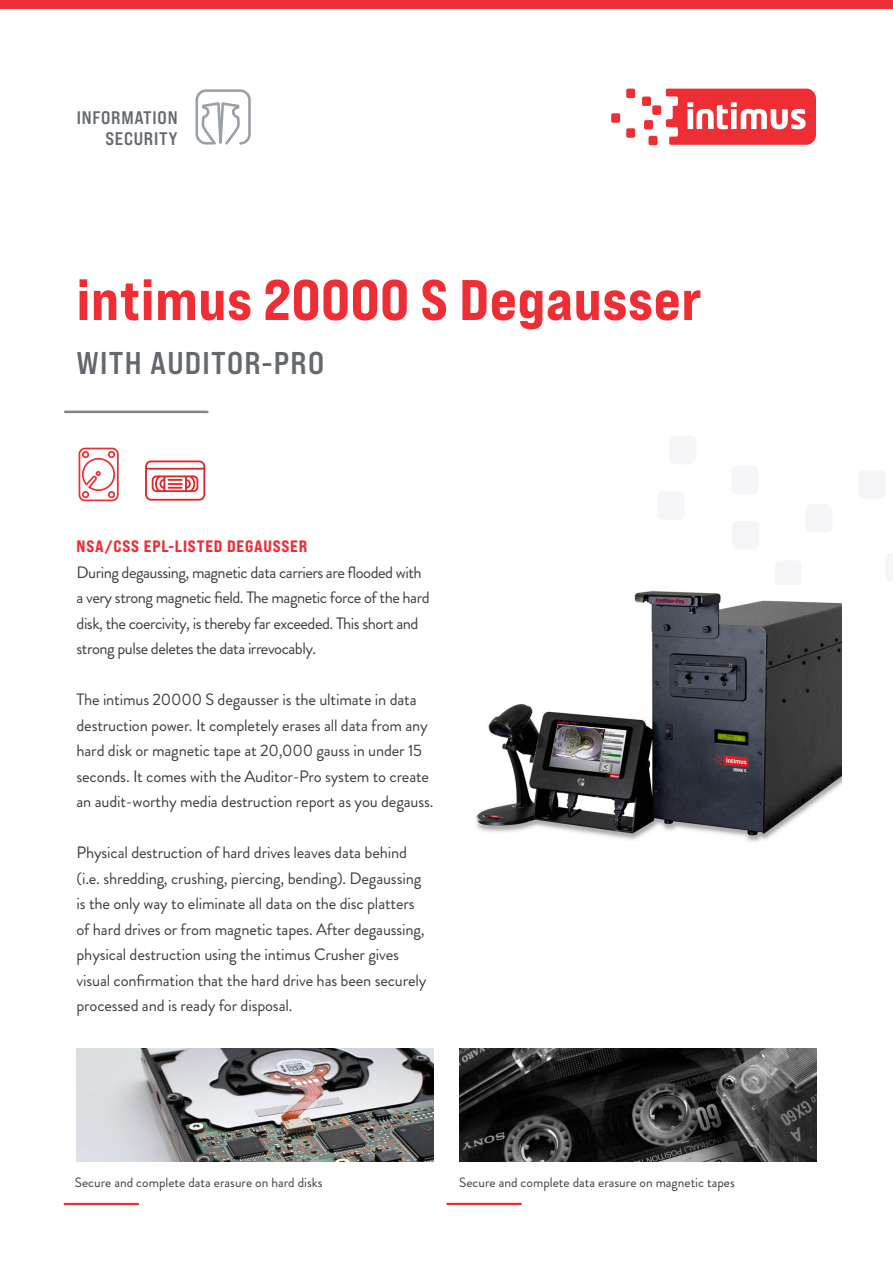
<style>
.page{position:relative;width:893px;height:1263px;background:#fff}
.page>*{position:absolute;margin:0;border:0;box-sizing:border-box;transform-origin:0 0}
.t1{font:57px "Bebas Neue Pro Exp Eb";letter-spacing:.01em;color:#ee2d34}
.t2{font:31.5px "Bebas Neue Pro Exp Bd";letter-spacing:.04em;color:#64686f}
.t3{font:18.15px "Bebas Neue Pro Exp Bd";letter-spacing:.04em;color:#64686f}
.t4{font:16.5px/25.5px "Brandon Grotesque";letter-spacing:-.01em;color:#3e3e3f}
.t5{font:16.5px/25.5px "Brandon Grotesque";letter-spacing:-.03em;color:#3e3e3f}
.t6{font:16.5px "Bebas Neue Pro Exp Eb";letter-spacing:.05em;color:#ee2d34}
.t7{font:13.5px "Brandon Grotesque";color:#3e3e3f}
</style>
<div class="page">
<div style="left:657px;top:491px;width:28px;height:29px;background:#f6f6f8;border-radius:6px"></div>
<div style="left:669px;top:436px;width:27px;height:28px;background:#f6f6f8;border-radius:6px"></div>
<div style="left:731px;top:466px;width:27px;height:28px;background:#f6f6f8;border-radius:6px"></div>
<div style="left:732px;top:521px;width:27px;height:28px;background:#f6f6f8;border-radius:6px"></div>
<div style="left:775px;top:560px;width:27px;height:29px;background:#f6f6f8;border-radius:6px"></div>
<div style="left:858px;top:470px;width:28px;height:28px;background:#f6f6f8;border-radius:6px"></div>
<div style="left:805px;top:504px;width:27px;height:28px;background:#f6f6f8;border-radius:6px"></div>
<img style="left:476px;top:591px;width:365px;height:251px">
<div style="left:626px;top:89px;width:9px;height:9px;background:#ee2e34;border-radius:2px"></div>
<div style="left:626px;top:128px;width:9px;height:10px;background:#ee2e34;border-radius:2px"></div>
<div style="left:611px;top:113px;width:9px;height:10px;background:#ee2e34;border-radius:2px"></div>
<div style="left:644px;top:120px;width:9px;height:10px;background:#ee2e34;border-radius:2px"></div>
<div style="left:648px;top:136px;width:9px;height:9px;background:#ee2e34;border-radius:2px"></div>
<div style="left:652px;top:105px;width:9px;height:10px;background:#ee2e34;border-radius:2px"></div>
<div style="left:642px;top:97px;width:9px;height:9px;background:#ee2e34;border-radius:2px"></div>
<svg style="left:666px;top:89px;width:150px;height:56px"></svg>
<svg style="left:195px;top:89px;width:56px;height:56px"></svg>
<hr style="left:64px;top:411px;width:144px;height:2px;background:#838588">
<svg style="left:145px;top:460px;width:61px;height:41px"></svg>
<div style="left:0;top:0;width:893px;height:8px;background:#ee2d34"></div>
<svg style="left:78px;top:447px;width:41px;height:55px"></svg>
<hr style="left:64px;top:1203px;width:75px;height:2px;background:#ee2d34">
<hr style="left:446px;top:1203px;width:76px;height:2px;background:#ee2d34">
<img style="left:77px;top:1048px;width:357px;height:113px">
<img style="left:459px;top:1048px;width:357px;height:113px">
<p class="t3" style="left:77px;top:106px;width:102px">INFORMATION</p>
<p class="t3" style="left:106px;top:127px;width:74px">SECURITY</p>
<p class="t1" style="left:77px;top:264px;width:626px">intimus 20000 S Degausser</p>
<p class="t2" style="left:77px;top:343px;width:249px">WITH AUDITOR-PRO</p>
<p class="t6" style="left:77px;top:536px;width:232px">NSA/CSS EPL-LISTED DEGAUSSER</p>
<p class="t5" style="left:77px;top:560px;width:355px">During degaussing, magnetic data carriers are flooded with a very strong magnetic field. The magnetic force of the hard disk, the coercivity, is thereby far exceeded. This short and strong pulse deletes the data irrevocably.</p>
<p class="t4" style="left:77px;top:687px;width:358px">The intimus 20000 S degausser is the ultimate in data destruction power. It completely erases all data from any hard disk or magnetic tape at 20,000 gauss in under 15 seconds. It comes with the Auditor-Pro system to create an audit-worthy media destruction report as you degauss.</p>
<p class="t4" style="left:77px;top:840px;width:332px">Physical destruction of hard drives leaves data behind</p>
<p class="t4" style="left:77px;top:866px;width:351px">(i.e. shredding, crushing, piercing, bending). Degaussing is the only way to eliminate all data on the disc platters of hard drives or from magnetic tapes. After degaussing, physical destruction using the intimus Crusher gives visual confirmation that the hard drive has been securely processed and is ready for disposal.</p>
<p class="t7" style="left:75px;top:1173px;width:249px">Secure and complete data erasure on hard disks</p>
<p class="t7" style="left:459px;top:1173px;width:277px">Secure and complete data erasure on magnetic tapes</p>
</div>
